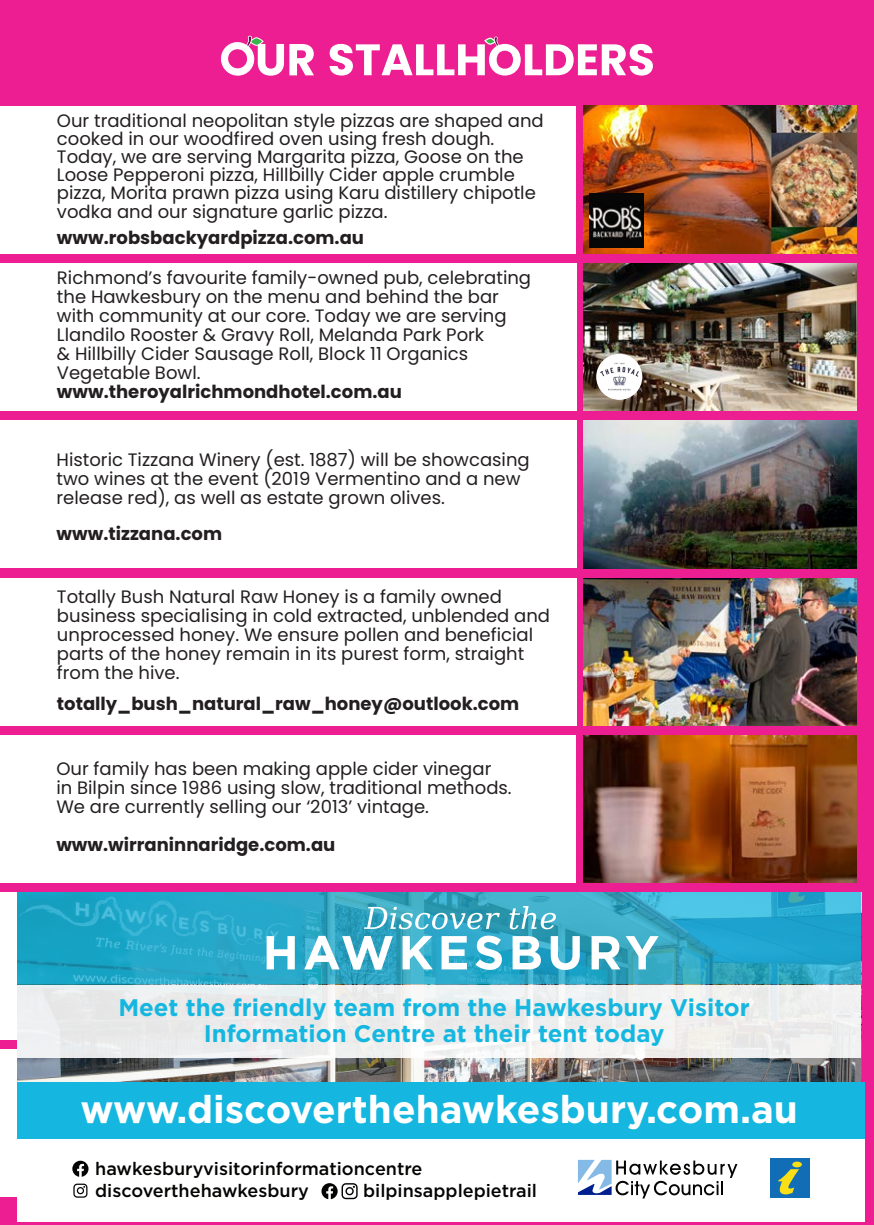
<style>
.page{position:relative;width:874px;height:1225px;background:#fff}
.page>*{position:absolute;margin:0;border:0;box-sizing:border-box;transform-origin:0 0}
.t1{font:700 38.6px "Gotham";color:#fff}
.t2{font:700 24px/26px "Gotham";color:#15b7e0;text-align:center}
.t3{font:18px/19px "Poppins";color:#231f20}
.t4{font:700 18px "Poppins";color:#231f20}
.t5{font:500 18px/21.6px "Gotham";color:#040503}
</style>
<div class="page">
<div style="left:0;top:0;width:873px;height:1225px;background:#ed1e91"></div>
<div style="left:0;top:106px;width:17px;height:147px;background:#fff"></div>
<img style="left:583px;top:263px;width:273px;height:148px">
<div style="left:596px;top:354px;width:46px;height:46px;background:#fff;border-radius:50%"></div>
<img style="left:598px;top:356px;width:42px;height:42px">
<div style="left:17px;top:106px;width:558px;height:147px;background:#fff"></div>
<img style="left:583px;top:106px;width:273px;height:147px">
<img style="left:589px;top:193px;width:54px;height:54px">
<div style="left:0;top:421px;width:17px;height:147px;background:#fff"></div>
<div style="left:0;top:735px;width:17px;height:147px;background:#fff"></div>
<div style="left:0;top:892px;width:17px;height:148px;background:#fff"></div>
<div style="left:0;top:578px;width:17px;height:147px;background:#fff"></div>
<div style="left:0;top:263px;width:17px;height:148px;background:#fff"></div>
<img style="left:583px;top:735px;width:273px;height:147px">
<div style="left:17px;top:735px;width:558px;height:147px;background:#fff"></div>
<img style="left:583px;top:578px;width:273px;height:148px">
<div style="left:17px;top:578px;width:559px;height:147px;background:#fff"></div>
<img style="left:583px;top:421px;width:273px;height:147px">
<div style="left:17px;top:421px;width:559px;height:147px;background:#fff"></div>
<div style="left:0;top:1049px;width:18px;height:147px;background:#fff"></div>
<img style="left:17px;top:984px;width:843px;height:98px">
<div style="left:17px;top:1082px;width:847px;height:60px;background:#15b7e0"></div>
<div style="left:17px;top:1139px;width:847px;height:83px;background:#fff"></div>
<div style="left:769px;top:1158px;width:40px;height:40px;background:#126db7"></div>
<svg style="left:791px;top:1161px;width:10px;height:6px"></svg>
<svg style="left:778px;top:1169px;width:20px;height:26px"></svg>
<svg style="left:73px;top:1183px;width:14px;height:14px"></svg>
<svg style="left:72px;top:1160px;width:16px;height:16px"></svg>
<svg style="left:321px;top:1183px;width:36px;height:16px"></svg>
<svg style="left:577px;top:1159px;width:160px;height:39px"></svg>
<svg style="left:17px;top:892px;width:843px;height:92px;background:#2ba8c8"></svg>
<svg style="left:364px;top:906px;width:135px;height:23px;background:#62b7cb"></svg>
<svg style="left:509px;top:906px;width:46px;height:23px"></svg>
<svg style="left:266px;top:936px;width:29px;height:33px"></svg>
<svg style="left:304px;top:936px;width:88px;height:33px;background:#8fcede"></svg>
<svg style="left:402px;top:936px;width:30px;height:33px"></svg>
<svg style="left:441px;top:936px;width:25px;height:33px"></svg>
<svg style="left:475px;top:935px;width:26px;height:35px"></svg>
<svg style="left:512px;top:936px;width:28px;height:33px"></svg>
<svg style="left:550px;top:936px;width:29px;height:34px"></svg>
<svg style="left:591px;top:936px;width:67px;height:33px;background:#91ccd9"></svg>
<div style="left:17px;top:985px;width:843px;height:72px;background:#edeeed"></div>
<div style="left:17px;top:263px;width:559px;height:148px;background:#fff"></div>
<svg style="left:329px;top:37px;width:323px;height:39px"></svg>
<svg style="left:221px;top:36px;width:93px;height:40px"></svg>
<p class="t3" style="left:57px;top:112px;width:488px;line-height:18px">Our traditional neopolitan style pizzas are shaped and cooked in our woodfired oven using fresh dough.</p>
<p class="t3" style="left:57px;top:147px;width:480px;line-height:18.4px">Today, we are serving Margarita pizza, Goose on the Loose Pepperoni pizza, Hillbilly Cider apple crumble pizza, Morita prawn pizza using Karu distillery chipotle vodka and our signature garlic pizza.</p>
<p class="t4" style="left:57px;top:227px;width:308px">www.robsbackyardpizza.com.au</p>
<p class="t3" style="left:57px;top:268px;width:475px">Richmond’s favourite family-owned pub, celebrating the Hawkesbury on the menu and behind the bar with community at our core. Today we are serving Llandilo Rooster &amp; Gravy Roll, Melanda Park Pork<br>&amp; Hillbilly Cider Sausage Roll, Block 11 Organics Vegetable Bowl.</p>
<p class="t4" style="left:57px;top:381px;width:346px">www.theroyalrichmondhotel.com.au</p>
<p class="t3" style="left:57px;top:450px;width:474px">Historic Tizzana Winery (est. 1887) will be showcasing two wines at the event (2019 Vermentino and a new release red), as well as estate grown olives.</p>
<p class="t4" style="left:57px;top:523px;width:167px">www.tizzana.com</p>
<p class="t3" style="left:57px;top:587px;width:494px">Totally Bush Natural Raw Honey is a family owned business specialising in cold extracted, unblended and unprocessed honey. We ensure pollen and beneficial parts of the honey remain in its purest form, straight from the hive.</p>
<p class="t4" style="left:57px;top:693px;width:463px">totally_bush_natural_raw_honey@outlook.com</p>
<p class="t3" style="left:56px;top:759px;width:456px">Our family has been making apple cider vinegar in Bilpin since 1986 using slow, traditional methods.<br>We are currently selling our ‘2013’ vintage.</p>
<p class="t4" style="left:56px;top:834px;width:280px">www.wirraninnaridge.com.au</p>
<h2 class="t2" style="left:118px;top:994px;width:632px">Meet the friendly team from the Hawkesbury Visitor<br>Information Centre at their tent today</h2>
<h1 class="t1" style="left:80px;top:1087px;width:718px">www.discoverthehawkesbury.com.au</h1>
<p class="t5" style="left:95px;top:1157px;width:328px">hawkesburyvisitorinformationcentre discoverthehawkesbury</p>
<p class="t5" style="left:363px;top:1179px;width:175px">bilpinsapplepietrail</p>
</div>
